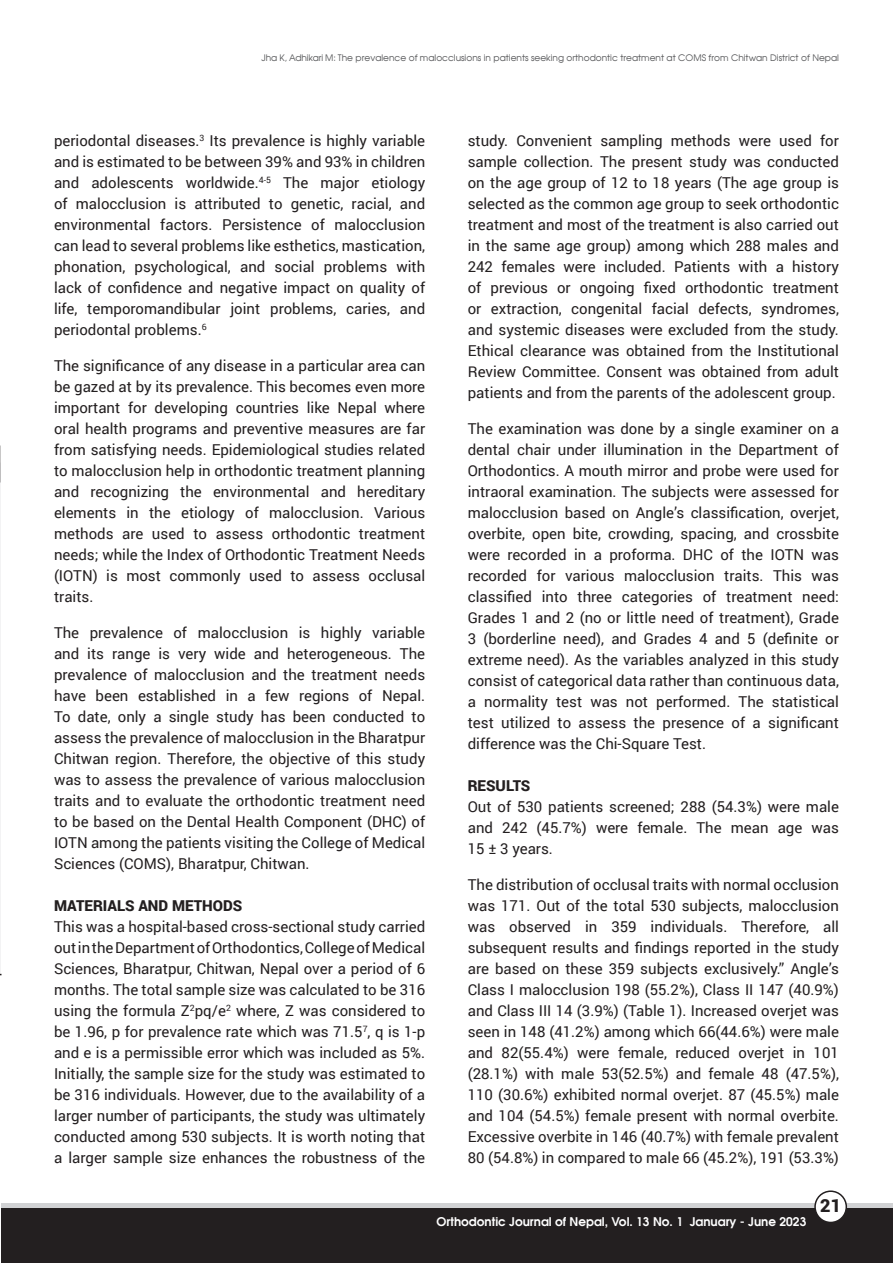
<style>
.page{position:relative;width:893px;height:1263px;background:#fff}
.page>*{position:absolute;margin:0;border:0;box-sizing:border-box;transform-origin:0 0}
.t1{font:900 18px "Roboto";color:#231f20}
.t2{font:15px/21px "Roboto";color:#231f20;text-align:justify}
.t3{font:900 15px "Roboto";color:#231f20}
.t4{font:12px "Avalon";color:#fff}
.t5{font:9px "Avalon Plain";color:#57585a}
</style>
<div class="page">
<div style="left:2px;top:1203px;width:891px;height:22px;background:linear-gradient(to right,#d1d2d4,#d1d2d4)"></div>
<div style="left:2px;top:1209px;width:891px;height:54px;background:#231f20"></div>
<div style="left:815px;top:1191px;width:31px;height:31px;background:#fff;border-radius:50%"></div>
<div style="left:814px;top:1190px;width:33px;height:33px;border:2px solid #231f20;border-radius:50%"></div>
<p class="t5" style="left:262px;top:52px;width:579px">Jha K, Adhikari M: The prevalence of malocclusions in patients seeking orthodontic treatment at COMS from Chitwan District of Nepal</p>
<p class="t2" style="left:54px;top:130px;width:373px">periodontal diseases.<sup>3</sup> Its prevalence is highly variable and is estimated to be between 39% and 93% in children and adolescents worldwide.<sup>4-5</sup> The major etiology of malocclusion is attributed to genetic, racial, and environmental factors. Persistence of malocclusion can lead to several problems like esthetics, mastication, phonation, psychological, and social problems with lack of confidence and negative impact on quality of life, temporomandibular joint problems, caries, and periodontal problems.<sup>6</sup></p>
<p class="t2" style="left:54px;top:355px;width:373px">The significance of any disease in a particular area can be gazed at by its prevalence. This becomes even more important for developing countries like Nepal where oral health programs and preventive measures are far from satisfying needs. Epidemiological studies related to malocclusion help in orthodontic treatment planning and recognizing the environmental and hereditary elements in the etiology of malocclusion. Various methods are used to assess orthodontic treatment needs; while the Index of Orthodontic Treatment Needs (IOTN) is most commonly used to assess occlusal traits.</p>
<p class="t2" style="left:54px;top:622px;width:373px">The prevalence of malocclusion is highly variable and its range is very wide and heterogeneous. The prevalence of malocclusion and the treatment needs have been established in a few regions of Nepal.<br>To date, only a single study has been conducted to assess the prevalence of malocclusion in the Bharatpur Chitwan region. Therefore, the objective of this study was to assess the prevalence of various malocclusion traits and to evaluate the orthodontic treatment need to be based on the Dental Health Component (DHC) of IOTN among the patients visiting the College of Medical Sciences (COMS), Bharatpur, Chitwan.</p>
<p class="t3" style="left:54px;top:895px;width:190px">MATERIALS AND METHODS</p>
<p class="t2" style="left:54px;top:916px;width:373px">This was a hospital-based cross-sectional study carried out in the Department of Orthodontics, College of Medical Sciences, Bharatpur, Chitwan, Nepal over a period of 6 months. The total sample size was calculated to be 316 using the formula Z<sup>2</sup>pq/e<sup>2</sup> where, Z was considered to be 1.96, p for prevalence rate which was 71.5<sup>7</sup>, q is 1-p and e is a permissible error which was included as 5%.<br>Initially, the sample size for the study was estimated to be 316 individuals. However, due to the availability of a larger number of participants, the study was ultimately conducted among 530 subjects. It is worth noting that a larger sample size enhances the robustness of the</p>
<p class="t2" style="left:468px;top:130px;width:373px">study. Convenient sampling methods were used for sample collection. The present study was conducted on the age group of 12 to 18 years (The age group is selected as the common age group to seek orthodontic treatment and most of the treatment is also carried out in the same age group) among which 288 males and 242 females were included. Patients with a history of previous or ongoing fixed orthodontic treatment or extraction, congenital facial defects, syndromes, and systemic diseases were excluded from the study.<br>Ethical clearance was obtained from the Institutional Review Committee. Consent was obtained from adult patients and from the parents of the adolescent group.</p>
<p class="t2" style="left:468px;top:418px;width:373px">The examination was done by a single examiner on a dental chair under illumination in the Department of Orthodontics. A mouth mirror and probe were used for intraoral examination. The subjects were assessed for malocclusion based on Angle’s classification, overjet, overbite, open bite, crowding, spacing, and crossbite were recorded in a proforma. DHC of the IOTN was recorded for various malocclusion traits. This was classified into three categories of treatment need:<br>Grades 1 and 2 (no or little need of treatment), Grade 3 (borderline need), and Grades 4 and 5 (definite or extreme need). As the variables analyzed in this study consist of categorical data rather than continuous data, a normality test was not performed. The statistical test utilized to assess the presence of a significant difference was the Chi-Square Test.</p>
<p class="t3" style="left:468px;top:775px;width:64px">RESULTS</p>
<p class="t2" style="left:468px;top:796px;width:373px">Out of 530 patients screened; 288 (54.3%) were male and 242 (45.7%) were female. The mean age was 15 ± 3 years.</p>
<p class="t2" style="left:468px;top:874px;width:373px">The distribution of occlusal traits with normal occlusion was 171. Out of the total 530 subjects, malocclusion was observed in 359 individuals. Therefore, all subsequent results and findings reported in the study are based on these 359 subjects exclusively.” Angle’s Class I malocclusion 198 (55.2%), Class II 147 (40.9%) and Class III 14 (3.9%) (Table 1). Increased overjet was seen in 148 (41.2%) among which 66(44.6%) were male and 82(55.4%) were female, reduced overjet in 101 (28.1%) with male 53(52.5%) and female 48 (47.5%), 110 (30.6%) exhibited normal overjet. 87 (45.5%) male and 104 (54.5%) female present with normal overbite.<br>Excessive overbite in 146 (40.7%) with female prevalent 80 (54.8%) in compared to male 66 (45.2%), 191 (53.3%)</p>
<p class="t4" style="left:436px;top:1213px;width:371px">Orthodontic Journal of Nepal, Vol. 13 No. 1 January - June 2023</p>
<p class="t1" style="left:820px;top:1193px;width:22px">21</p>
</div>
